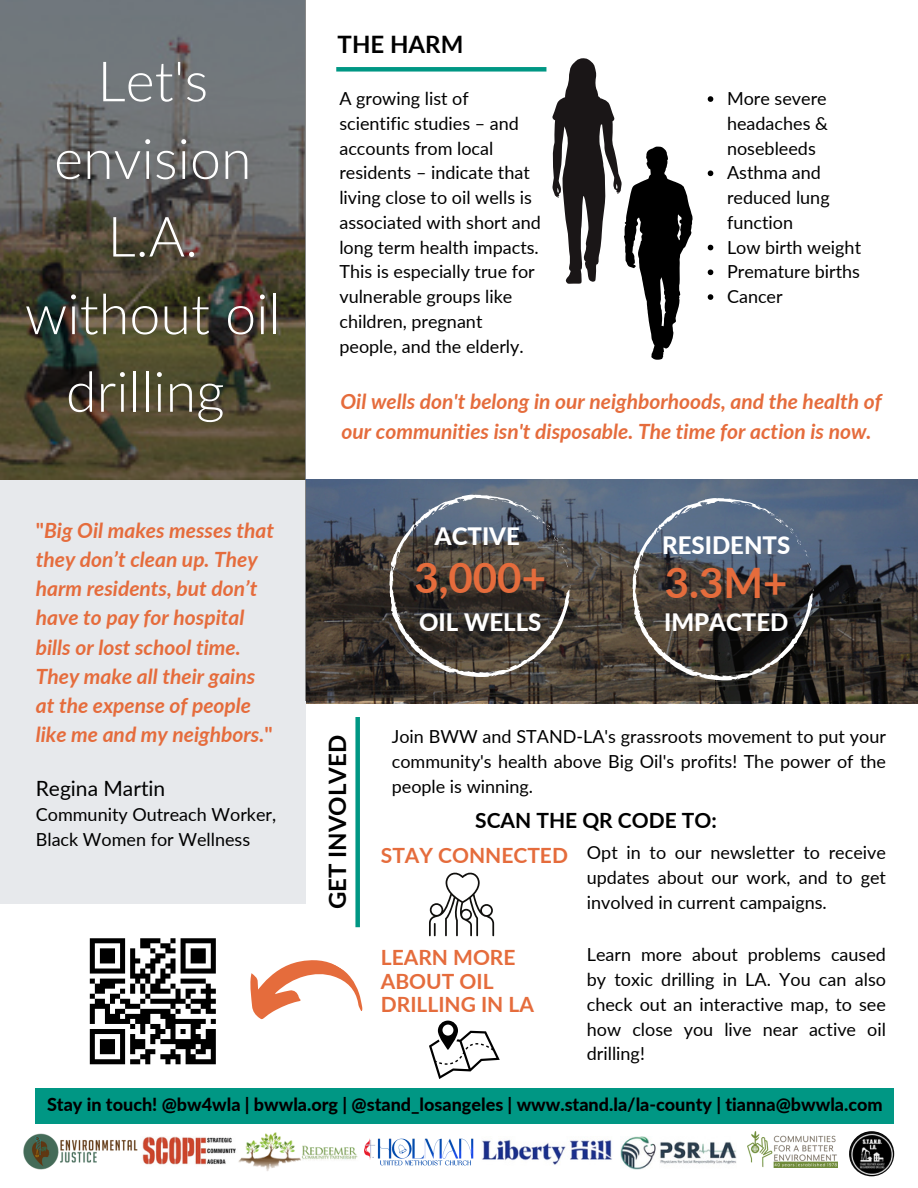
<style>
.page{position:relative;width:918px;height:1188px;background:#fff}
.page>*{position:absolute;margin:0;border:0;box-sizing:border-box;transform-origin:0 0}
.t1{font:300 55.65px/77.7px "Lato";color:#fff;text-align:center}
.t2{font:700 42px "Lato";color:#e56c3c}
.t3{font:800 24px "Lato";color:#fff}
.t4{font:700 24px "Lato";color:#000}
.t5{font:italic 700 21px/29.2px "Lato";color:#e56c3c}
.t6{font:700 21px/23.7px "Lato";color:#e56c3c}
.t7{font:700 21px "Lato";color:#000}
.t8{font:21px "Lato";color:#000}
.t9{font:18px/24.8px "Lato";color:#000;text-align:justify}
.t10{font:800 18px "Lato";color:#000}
.s1{font-style:normal}
</style>
<div class="page">
<svg style="left:0;top:0;width:306px;height:479px;background:#5a584e"></svg>
<div style="left:0;top:480px;width:306px;height:424px;background:#e7e9ec"></div>
<div style="left:36px;top:1088px;width:858px;height:36px;background:#009784"></div>
<div style="left:355px;top:717px;width:5px;height:210px;background:#009784"></div>
<svg style="left:250px;top:960px;width:113px;height:60px"></svg>
<svg style="left:306px;top:480px;width:612px;height:221px;background:#46474b"></svg>
<svg style="left:389px;top:495px;width:182px;height:182px;background:#514e4d"></svg>
<svg style="left:633px;top:498px;width:181px;height:182px;background:#4d5157"></svg>
<div style="left:336px;top:67px;width:210px;height:5px;background:#009784"></div>
<svg style="left:552px;top:58px;width:141px;height:302px"></svg>
<img style="left:142px;top:1136px;width:94px;height:29px">
<img style="left:482px;top:1139px;width:130px;height:26px">
<img style="left:748px;top:1131px;width:90px;height:36px">
<img style="left:238px;top:1132px;width:120px;height:39px">
<img style="left:365px;top:1138px;width:109px;height:28px">
<div style="left:90px;top:938px;width:35px;height:5px;background:#000"></div>
<div style="left:181px;top:938px;width:35px;height:5px;background:#000"></div>
<div style="left:100px;top:948px;width:15px;height:5px;background:#000"></div>
<div style="left:191px;top:948px;width:15px;height:5px;background:#000"></div>
<div style="left:100px;top:953px;width:15px;height:5px;background:#000"></div>
<div style="left:191px;top:953px;width:15px;height:5px;background:#000"></div>
<div style="left:100px;top:958px;width:15px;height:5px;background:#000"></div>
<div style="left:191px;top:958px;width:15px;height:5px;background:#000"></div>
<svg style="left:90px;top:943px;width:5px;height:26px"></svg>
<svg style="left:211px;top:943px;width:5px;height:26px"></svg>
<div style="left:90px;top:969px;width:35px;height:5px;background:#000"></div>
<div style="left:181px;top:969px;width:35px;height:5px;background:#000"></div>
<svg style="left:90px;top:979px;width:5px;height:5px"></svg>
<div style="left:100px;top:979px;width:25px;height:5px;background:#000"></div>
<div style="left:181px;top:979px;width:25px;height:5px;background:#000"></div>
<div style="left:95px;top:984px;width:20px;height:5px;background:#000"></div>
<div style="left:95px;top:989px;width:10px;height:5px;background:#000"></div>
<div style="left:186px;top:989px;width:10px;height:5px;background:#000"></div>
<div style="left:201px;top:989px;width:15px;height:5px;background:#000"></div>
<svg style="left:90px;top:994px;width:5px;height:5px"></svg>
<svg style="left:206px;top:984px;width:5px;height:15px"></svg>
<div style="left:95px;top:999px;width:10px;height:5px;background:#000"></div>
<div style="left:191px;top:999px;width:25px;height:5px;background:#000"></div>
<div style="left:90px;top:1004px;width:20px;height:5px;background:#000"></div>
<div style="left:201px;top:1004px;width:10px;height:5px;background:#000"></div>
<svg style="left:105px;top:938px;width:86px;height:76px"></svg>
<div style="left:191px;top:1009px;width:10px;height:5px;background:#000"></div>
<div style="left:206px;top:1009px;width:10px;height:5px;background:#000"></div>
<div style="left:105px;top:1014px;width:15px;height:5px;background:#000"></div>
<div style="left:125px;top:1014px;width:25px;height:5px;background:#000"></div>
<div style="left:160px;top:1014px;width:16px;height:5px;background:#000"></div>
<svg style="left:90px;top:1009px;width:5px;height:15px"></svg>
<div style="left:105px;top:1019px;width:25px;height:5px;background:#000"></div>
<div style="left:135px;top:1019px;width:15px;height:5px;background:#000"></div>
<div style="left:165px;top:1019px;width:41px;height:5px;background:#000"></div>
<svg style="left:211px;top:1019px;width:5px;height:5px"></svg>
<div style="left:150px;top:1024px;width:10px;height:5px;background:#000"></div>
<div style="left:165px;top:1024px;width:11px;height:5px;background:#000"></div>
<div style="left:191px;top:1024px;width:10px;height:5px;background:#000"></div>
<div style="left:90px;top:1029px;width:35px;height:5px;background:#000"></div>
<div style="left:155px;top:1029px;width:10px;height:5px;background:#000"></div>
<div style="left:206px;top:1029px;width:10px;height:5px;background:#000"></div>
<div style="left:150px;top:1034px;width:10px;height:5px;background:#000"></div>
<svg style="left:170px;top:1029px;width:26px;height:10px"></svg>
<div style="left:191px;top:1034px;width:10px;height:5px;background:#000"></div>
<div style="left:206px;top:1034px;width:10px;height:5px;background:#000"></div>
<div style="left:100px;top:1039px;width:15px;height:5px;background:#000"></div>
<div style="left:160px;top:1039px;width:56px;height:5px;background:#000"></div>
<div style="left:100px;top:1044px;width:15px;height:5px;background:#000"></div>
<div style="left:176px;top:1044px;width:20px;height:5px;background:#000"></div>
<div style="left:201px;top:1044px;width:15px;height:5px;background:#000"></div>
<div style="left:100px;top:1049px;width:15px;height:5px;background:#000"></div>
<div style="left:196px;top:1049px;width:10px;height:5px;background:#000"></div>
<svg style="left:90px;top:1034px;width:5px;height:25px"></svg>
<div style="left:160px;top:1054px;width:21px;height:5px;background:#000"></div>
<div style="left:186px;top:1054px;width:10px;height:5px;background:#000"></div>
<svg style="left:211px;top:1049px;width:5px;height:10px"></svg>
<div style="left:90px;top:1059px;width:35px;height:5px;background:#000"></div>
<svg style="left:120px;top:1024px;width:35px;height:40px"></svg>
<svg style="left:165px;top:1049px;width:26px;height:15px"></svg>
<div style="left:186px;top:1059px;width:30px;height:5px;background:#000"></div>
<svg style="left:429px;top:1021px;width:71px;height:58px"></svg>
<img style="left:849px;top:1131px;width:45px;height:45px;border-radius:50%">
<img style="left:23px;top:1133px;width:115px;height:37px">
<svg style="left:429px;top:872px;width:65px;height:64px"></svg>
<img style="left:620px;top:1136px;width:116px;height:34px">
<svg style="left:708px;top:96px;width:5px;height:6px"></svg>
<svg style="left:708px;top:170px;width:5px;height:6px"></svg>
<svg style="left:708px;top:245px;width:5px;height:5px"></svg>
<svg style="left:708px;top:269px;width:5px;height:6px"></svg>
<svg style="left:708px;top:294px;width:5px;height:6px"></svg>
<p class="t1" style="left:25px;top:41px;width:258px">Let's envision<br>L.A. without oil drilling</p>
<p class="t5" style="left:36px;top:515px;width:240px"><span class="s1">"</span>Big Oil makes messes that they don’t clean up. They harm residents, but don’t have to pay for hospital bills or lost school time.<br>They make all their gains at the expense of people like me and my neighbors.<span class="s1">"</span></p>
<p class="t8" style="left:36px;top:776px;width:131px">Regina Martin</p>
<h4 class="t9" style="left:36px;top:802px;width:242px">Community Outreach Worker,</h4>
<p class="t9" style="left:36px;top:827px;width:216px">Black Women for Wellness</p>
<h5 class="t4" style="left:338px;top:29px;width:127px">THE HARM</h5>
<h5 class="t9" style="left:339px;top:86px;width:203px;text-align:left">A growing list of scientific studies – and accounts from local residents – indicate that living close to oil wells is associated with short and long term health impacts.<br>This is especially true for vulnerable groups like children, pregnant people, and the elderly.</h5>
<p class="t9" style="left:727px;top:86px;width:102px">More severe headaches &amp; nosebleeds</p>
<p class="t9" style="left:727px;top:160px;width:104px;text-align:left">Asthma and reduced lung function</p>
<p class="t9" style="left:727px;top:234px;width:136px">Low birth weight</p>
<p class="t9" style="left:727px;top:259px;width:135px">Premature births</p>
<h5 class="t9" style="left:727px;top:284px;width:57px">Cancer</h5>
<p class="t5" style="left:341px;top:387px;width:543px">Oil wells don't belong in our neighborhoods, and the health of our communities isn't disposable. The time for action is now.</p>
<p class="t3" style="left:435px;top:521px;width:87px">ACTIVE</p>
<h2 class="t3" style="left:662px;top:530px;width:130px">RESIDENTS</h2>
<h6 class="t2" style="left:414px;top:551px;width:133px">3,000+</h6>
<p class="t2" style="left:665px;top:557px;width:124px">3.3M+</p>
<h4 class="t3" style="left:419px;top:608px;width:124px">OIL WELLS</h4>
<h4 class="t3" style="left:664px;top:608px;width:126px">IMPACTED</h4>
<h6 class="t4" style="left:322px;top:909px;width:176px;rotate:-90deg">GET INVOLVED</h6>
<p class="t9" style="left:392px;top:724px;width:496px">Join BWW and STAND-LA's grassroots movement to put your community's health above Big Oil's profits! The power of the people is winning.</p>
<p class="t7" style="left:475px;top:807px;width:243px">SCAN THE QR CODE TO:</p>
<h4 class="t6" style="left:381px;top:843px;width:189px">STAY CONNECTED</h4>
<h3 class="t9" style="left:587px;top:840px;width:301px">Opt in to our newsletter to receive updates about our work, and to get involved in current campaigns.</h3>
<p class="t6" style="left:381px;top:945px;width:155px">LEARN MORE<br>ABOUT OIL<br>DRILLING IN LA</p>
<p class="t9" style="left:587px;top:942px;width:301px">Learn more about problems caused by toxic drilling in LA. You can also check out an interactive map, to see how close you live near active oil drilling!</p>
<h4 class="t10" style="left:47px;top:1094px;width:837px">Stay in touch! @bw4wla | bwwla.org | @stand_losangeles | www.stand.la/la-county | tianna@bwwla.com</h4>
</div>
